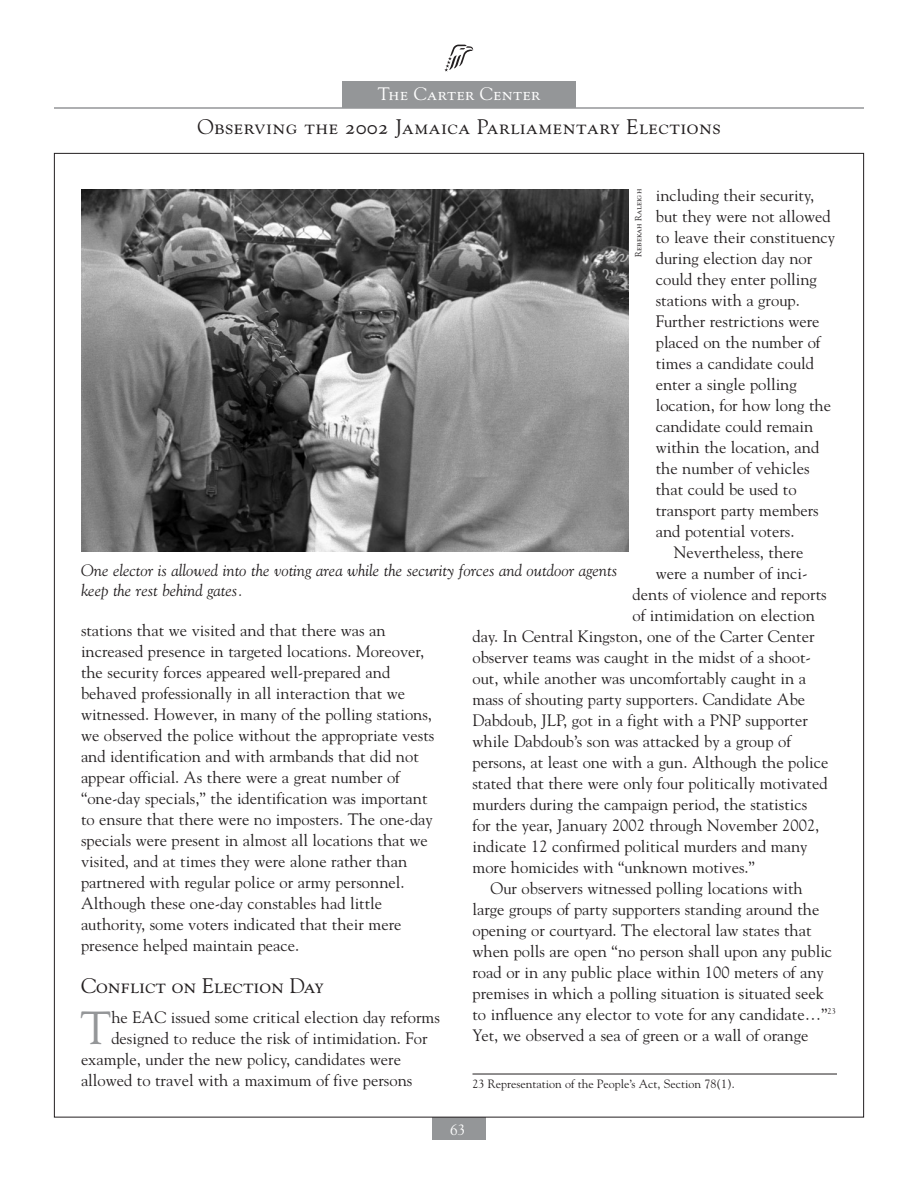
<style>
.page{position:relative;width:918px;height:1188px;background:#fff}
.page>*{position:absolute;margin:0;border:0;box-sizing:border-box;transform-origin:0 0}
.t1{font:46.35px "Goudy";color:#949698}
.t2{font:21px "Goudy SC";letter-spacing:.025em;color:#231f20}
.t3{font:21px "Goudy SC";color:#231f20}
.t4{font:18px "Goudy SC";letter-spacing:.025em;color:#fff}
.t5{font:16.5px/21px "Goudy";color:#231f20}
.t6{font:16.5px/19.5px "Goudy Italic Os F";color:#231f20}
.t7{font:15px "Goudy";color:#fff}
.t8{font:12px "Goudy";color:#231f20}
.t9{font:9px "Goudy SC";color:#231f20}
</style>
<div class="page">
<div style="left:432px;top:1118px;width:54px;height:22px;background:#949698"></div>
<div style="left:342px;top:81px;width:234px;height:27px;background:#949698"></div>
<hr style="left:54px;top:107px;width:810px;height:2px;background:#949698">
<svg style="left:444px;top:45px;width:29px;height:27px"></svg>
<hr style="left:472px;top:1074px;width:365px;height:1px;background:#231f20">
<img style="left:81px;top:189px;width:548px;height:363px">
<p class="t4" style="left:378px;top:87px;width:164px">The Carter Center</p>
<p class="t2" style="left:197px;top:118px;width:525px">Observing the 2002 Jamaica Parliamentary Elections</p>
<p class="t5" style="left:656px;top:186px;width:160px">including their security,</p>
<p class="t5" style="left:656px;top:207px;width:176px">but they were not allowed</p>
<p class="t5" style="left:656px;top:228px;width:181px">to leave their constituency</p>
<p class="t5" style="left:656px;top:249px;width:158px">during election day nor</p>
<p class="t5" style="left:656px;top:270px;width:163px">could they enter polling</p>
<p class="t5" style="left:656px;top:291px;width:146px">stations with a group.</p>
<p class="t5" style="left:656px;top:312px;width:165px">Further restrictions were</p>
<p class="t5" style="left:656px;top:333px;width:166px">placed on the number of</p>
<p class="t5" style="left:656px;top:354px;width:160px">times a candidate could</p>
<p class="t5" style="left:656px;top:375px;width:142px">enter a single polling</p>
<p class="t5" style="left:656px;top:396px;width:177px">location, for how long the</p>
<p class="t5" style="left:656px;top:417px;width:159px">candidate could remain</p>
<p class="t5" style="left:656px;top:438px;width:165px">within the location, and</p>
<p class="t5" style="left:656px;top:459px;width:155px">the number of vehicles</p>
<p class="t5" style="left:656px;top:480px;width:142px">that could be used to</p>
<p class="t5" style="left:656px;top:501px;width:164px">transport party members</p>
<p class="t5" style="left:656px;top:522px;width:140px">and potential voters.</p>
<p class="t5" style="left:674px;top:543px;width:131px">Nevertheless, there</p>
<p class="t5" style="left:656px;top:564px;width:153px">were a number of inci-</p>
<p class="t5" style="left:633px;top:585px;width:196px">dents of violence and reports</p>
<p class="t5" style="left:633px;top:606px;width:184px">of intimidation on election</p>
<p class="t5" style="left:472px;top:627px;width:343px">day. In Central Kingston, one of the Carter Center</p>
<p class="t5" style="left:472px;top:648px;width:340px">observer teams was caught in the midst of a shoot-</p>
<p class="t5" style="left:472px;top:669px;width:335px">out, while another was uncomfortably caught in a</p>
<p class="t5" style="left:472px;top:690px;width:334px">mass of shouting party supporters. Candidate Abe</p>
<p class="t5" style="left:472px;top:711px;width:337px">Dabdoub, JLP, got in a fight with a PNP supporter</p>
<p class="t5" style="left:472px;top:732px;width:320px">while Dabdoub’s son was attacked by a group of</p>
<p class="t5" style="left:472px;top:753px;width:358px">persons, at least one with a gun. Although the police</p>
<p class="t5" style="left:472px;top:774px;width:357px">stated that there were only four politically motivated</p>
<p class="t5" style="left:472px;top:795px;width:336px">murders during the campaign period, the statistics</p>
<p class="t5" style="left:472px;top:816px;width:348px">for the year, January 2002 through November 2002,</p>
<p class="t5" style="left:472px;top:837px;width:337px">indicate 12 confirmed political murders and many</p>
<p class="t5" style="left:472px;top:858px;width:284px">more homicides with “unknown motives.”</p>
<p class="t5" style="left:490px;top:879px;width:314px">Our observers witnessed polling locations with</p>
<p class="t5" style="left:472px;top:900px;width:348px">large groups of party supporters standing around the</p>
<p class="t5" style="left:472px;top:921px;width:341px">opening or courtyard. The electoral law states that</p>
<p class="t5" style="left:472px;top:942px;width:361px">when polls are open “no person shall upon any public</p>
<p class="t5" style="left:472px;top:963px;width:353px">road or in any public place within 100 meters of any</p>
<p class="t5" style="left:472px;top:984px;width:353px">premises in which a polling situation is situated seek</p>
<p class="t5" style="left:472px;top:1005px;width:365px">to influence any elector to vote for any candidate…”<sup>23</sup></p>
<p class="t5" style="left:472px;top:1026px;width:337px">Yet, we observed a sea of green or a wall of orange</p>
<p class="t8" style="left:472px;top:1079px;width:264px">23 Representation of the People’s Act, Section 78(1).</p>
<p class="t9" style="left:635px;top:257px;width:69px;rotate:-90deg">Rebekah Raleigh</p>
<p class="t6" style="left:81px;top:562px;width:538px">One elector is allowed into the voting area while the security forces and outdoor agents keep the rest behind gates.</p>
<p class="t5" style="left:81px;top:621px;width:355px">stations that we visited and that there was an increased presence in targeted locations. Moreover, the security forces appeared well-prepared and behaved professionally in all interaction that we witnessed. However, in many of the polling stations, we observed the police without the appropriate vests and identification and with armbands that did not appear official. As there were a great number of “one-day specials,” the identification was important to ensure that there were no imposters. The one-day specials were present in almost all locations that we visited, and at times they were alone rather than partnered with regular police or army personnel.<br>Although these one-day constables had little authority, some voters indicated that their mere presence helped maintain peace.</p>
<p class="t3" style="left:81px;top:977px;width:244px">Conflict on Election Day</p>
<h1 class="t1" style="left:81px;top:1009px;width:32px">T</h1>
<p class="t5" style="left:111px;top:1008px;width:330px">he EAC issued some critical election day reforms</p>
<p class="t5" style="left:111px;top:1029px;width:318px">designed to reduce the risk of intimidation. For</p>
<p class="t5" style="left:81px;top:1050px;width:322px">example, under the new policy, candidates were</p>
<p class="t5" style="left:81px;top:1071px;width:333px">allowed to travel with a maximum of five persons</p>
<p class="t7" style="left:450px;top:1123px;width:17px">63</p>
</div>
